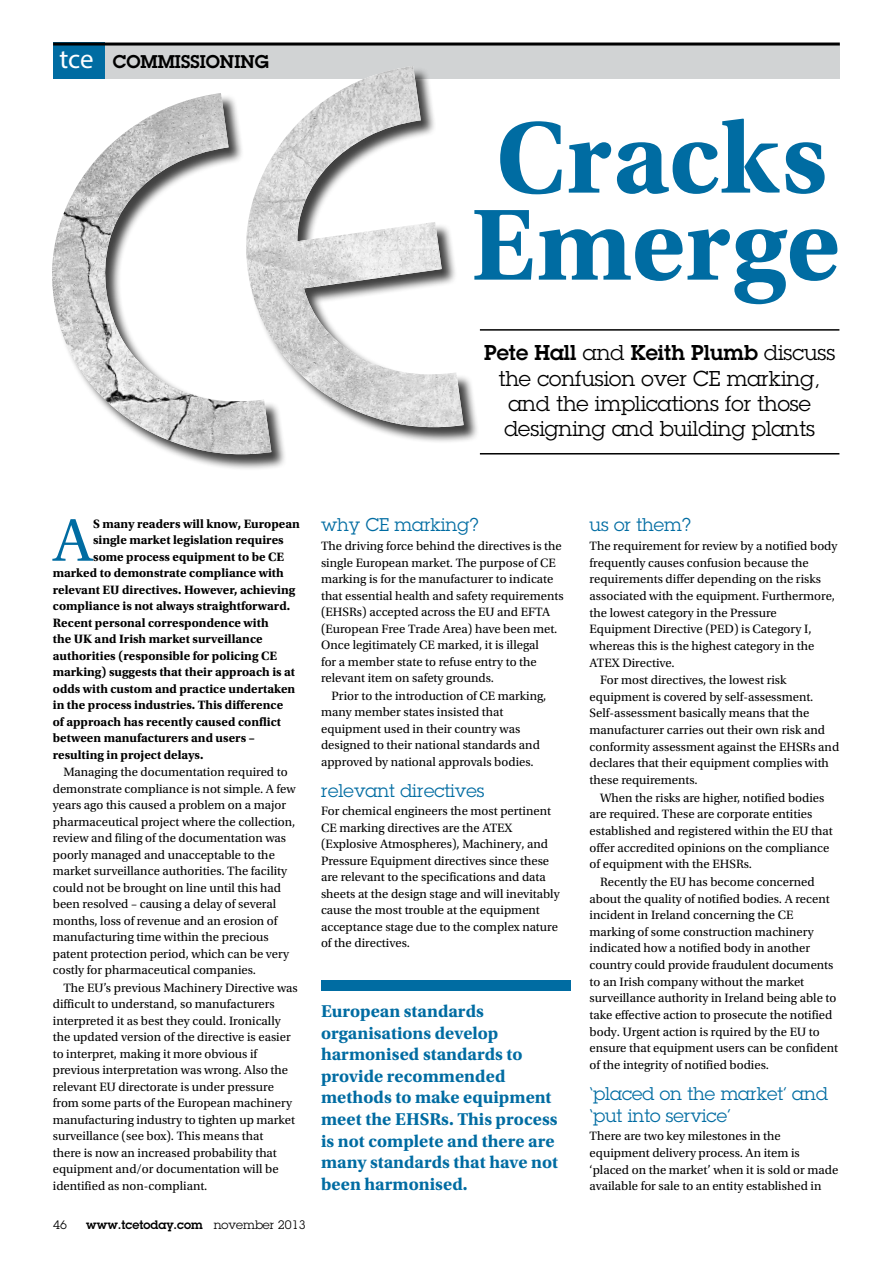
<style>
.page{position:relative;width:893px;height:1263px;background:#fff}
.page>*{position:absolute;margin:0;border:0;box-sizing:border-box;transform-origin:0 0}
.t1{font:700 106.5px/87px "Utopia Std";letter-spacing:.005em;color:#006ca2}
.t2{font:63.3px "Utopia Std";color:#006ca2}
.t3{font:21px/25.2px "Lubalin Graph Std";color:#000;text-align:center}
.t4{font:700 18px/21.6px "Utopia Std";color:#006ca2}
.t5{font:18px/21.8px "Lubalin Graph Std";color:#006ca2}
.t6{font:600 18px "Lubalin Graph Std";color:#000}
.t7{font:12.75px/16.5px "Utopia Std";color:#000}
.t8{font:700 12.75px "Utopia Std";color:#000}
.t9{font:600 12px "Lubalin Graph Std";color:#000}
.t10{font:12px "Lubalin Graph Std";color:#000}
.s1{font-family:"Myriad Pro";font-weight:400;font-size:27px;color:#fff}
.s2{font-weight:600}
.s3{font-weight:400}
</style>
<div class="page">
<div style="left:53px;top:45px;width:787px;height:34px;background:#d1d3d4"></div>
<div style="left:53px;top:43px;width:51px;height:36px;background:#006ca2"></div>
<hr style="left:53px;top:43px;width:787px;height:3px;background:#000">
<div style="left:321px;top:980px;width:250px;height:10px;background:#006ca2"></div>
<hr style="left:480px;top:329px;width:359px;height:2px;background:#000">
<hr style="left:480px;top:453px;width:359px;height:1px;background:#000">
<div style="left:52px;top:67px;width:428px;height:404px;background:#000;opacity:.75"></div>
<img style="left:52px;top:66px;width:412px;height:390px">
<h3 class="t6" style="left:60px;top:50px;width:211px"><span class="s1">tce</span> COMMISSIONING</h3>
<h1 class="t1" style="left:471px;top:115px;width:371px">Cracks<br>Emerge</h1>
<h3 class="t3" style="left:484px;top:340px;width:353px"><span class="s2">Pete Hall</span> and <span class="s2">Keith Plumb</span> discuss the confusion over CE marking, and the implications for those designing and building plants</h3>
<h2 class="t2" style="left:53px;top:506px;width:42px">A</h2>
<p class="t8" style="left:93px;top:516px;width:208px">S many readers will know, European</p>
<p class="t8" style="left:93px;top:533px;width:192px">single market legislation requires</p>
<p class="t8" style="left:93px;top:549px;width:193px">some process equipment to be CE</p>
<p class="t8" style="left:53px;top:566px;width:233px">marked to demonstrate compliance with</p>
<p class="t8" style="left:53px;top:582px;width:244px">relevant EU directives. However, achieving</p>
<p class="t8" style="left:53px;top:599px;width:239px">compliance is not always straightforward.</p>
<p class="t8" style="left:53px;top:615px;width:217px">Recent personal correspondence with</p>
<p class="t8" style="left:53px;top:632px;width:211px">the UK and Irish market surveillance</p>
<p class="t8" style="left:53px;top:648px;width:226px">authorities (responsible for policing CE</p>
<p class="t8" style="left:53px;top:665px;width:244px">marking) suggests that their approach is at</p>
<p class="t8" style="left:53px;top:681px;width:244px">odds with custom and practice undertaken</p>
<p class="t8" style="left:53px;top:698px;width:232px">in the process industries. This difference</p>
<p class="t8" style="left:53px;top:714px;width:230px">of approach has recently caused conflict</p>
<p class="t8" style="left:53px;top:731px;width:203px">between manufacturers and users –</p>
<p class="t8" style="left:53px;top:747px;width:152px">resulting in project delays.</p>
<p class="t7" style="left:53px;top:764px;width:244px;text-indent:11px">Managing the documentation required to demonstrate compliance is not simple. A few years ago this caused a problem on a major pharmaceutical project where the collection, review and filing of the documentation was poorly managed and unacceptable to the market surveillance authorities. The facility could not be brought on line until this had been resolved – causing a delay of several months, loss of revenue and an erosion of manufacturing time within the precious patent protection period, which can be very costly for pharmaceutical companies.</p>
<p class="t7" style="left:53px;top:980px;width:246px;text-indent:11px">The EU’s previous Machinery Directive was difficult to understand, so manufacturers interpreted it as best they could. Ironically the updated version of the directive is easier to interpret, making it more obvious if previous interpretation was wrong. Also the relevant EU directorate is under pressure from some parts of the European machinery manufacturing industry to tighten up market surveillance (see box). This means that<br>there is now an increased probability that equipment and/or documentation will be identified as non-compliant.</p>
<p class="t10" style="left:53px;top:1217px;width:15px">46</p>
<p class="t9" style="left:86px;top:1217px;width:221px">www.tcetoday.com <span class="s3">november 2013</span></p>
<h3 class="t5" style="left:321px;top:514px;width:159px">why CE marking?</h3>
<p class="t7" style="left:321px;top:538px;width:244px">The driving force behind the directives is the single European market. The purpose of CE marking is for the manufacturer to indicate that essential health and safety requirements (EHSRs) accepted across the EU and EFTA (European Free Trade Area) have been met.<br>Once legitimately CE marked, it is illegal<br>for a member state to refuse entry to the relevant item on safety grounds.</p>
<p class="t7" style="left:321px;top:687px;width:227px;text-indent:11px">Prior to the introduction of CE marking, many member states insisted that equipment used in their country was designed to their national standards and approved by national approvals bodies.</p>
<h3 class="t5" style="left:321px;top:779px;width:165px">relevant directives</h3>
<p class="t7" style="left:321px;top:803px;width:240px">For chemical engineers the most pertinent CE marking directives are the ATEX (Explosive Atmospheres), Machinery, and Pressure Equipment directives since these are relevant to the specifications and data sheets at the design stage and will inevitably cause the most trouble at the equipment acceptance stage due to the complex nature of the directives.</p>
<h3 class="t4" style="left:321px;top:1000px;width:239px">European standards organisations develop harmonised standards to provide recommended methods to make equipment meet the EHSRs. This process is not complete and there are many standards that have not been harmonised.</h3>
<h3 class="t5" style="left:590px;top:514px;width:103px">us or them?</h3>
<p class="t7" style="left:590px;top:538px;width:249px">The requirement for review by a notified body</p>
<p class="t7" style="left:590px;top:555px;width:220px">frequently causes confusion because the</p>
<p class="t7" style="left:590px;top:571px;width:233px">requirements differ depending on the risks</p>
<p class="t7" style="left:590px;top:588px;width:247px">associated with the equipment. Furthermore,</p>
<p class="t7" style="left:590px;top:604px;width:189px">the lowest category in the Pressure</p>
<p class="t7" style="left:590px;top:621px;width:223px">Equipment Directive (PED) is Category I,</p>
<p class="t7" style="left:590px;top:638px;width:226px">whereas this is the highest category in the</p>
<p class="t7" style="left:590px;top:654px;width:87px">ATEX Directive.</p>
<p class="t7" style="left:600px;top:672px;width:188px">For most directives, the lowest risk</p>
<p class="t7" style="left:590px;top:689px;width:225px">equipment is covered by self-assessment.</p>
<p class="t7" style="left:590px;top:705px;width:221px">Self-assessment basically means that the</p>
<p class="t7" style="left:590px;top:722px;width:237px">manufacturer carries out their own risk and</p>
<p class="t7" style="left:590px;top:738px;width:251px">conformity assessment against the EHSRs and</p>
<p class="t7" style="left:590px;top:755px;width:241px">declares that their equipment complies with</p>
<p class="t7" style="left:590px;top:772px;width:110px">these requirements.</p>
<p class="t7" style="left:600px;top:789px;width:226px">When the risks are higher, notified bodies</p>
<p class="t7" style="left:590px;top:806px;width:224px">are required. These are corporate entities</p>
<p class="t7" style="left:590px;top:823px;width:245px">established and registered within the EU that</p>
<p class="t7" style="left:590px;top:839px;width:241px">offer accredited opinions on the compliance</p>
<p class="t7" style="left:590px;top:856px;width:164px">of equipment with the EHSRs.</p>
<p class="t7" style="left:600px;top:874px;width:216px">Recently the EU has become concerned</p>
<p class="t7" style="left:590px;top:890px;width:242px">about the quality of notified bodies. A recent</p>
<p class="t7" style="left:590px;top:907px;width:205px">incident in Ireland concerning the CE</p>
<p class="t7" style="left:590px;top:923px;width:226px">marking of some construction machinery</p>
<p class="t7" style="left:590px;top:940px;width:222px">indicated how a notified body in another</p>
<p class="t7" style="left:590px;top:957px;width:245px">country could provide fraudulent documents</p>
<p class="t7" style="left:590px;top:973px;width:216px">to an Irish company without the market</p>
<p class="t7" style="left:590px;top:990px;width:248px">surveillance authority in Ireland being able to</p>
<p class="t7" style="left:590px;top:1007px;width:244px">take effective action to prosecute the notified</p>
<p class="t7" style="left:590px;top:1023px;width:232px">body. Urgent action is rquired by the EU to</p>
<p class="t7" style="left:590px;top:1040px;width:250px">ensure that equipment users can be confident</p>
<p class="t7" style="left:590px;top:1057px;width:181px">of the integrity of notified bodies.</p>
<h3 class="t5" style="left:590px;top:1082px;width:240px">‘placed on the market’ and ‘put into service’</h3>
<p class="t7" style="left:590px;top:1128px;width:250px">There are two key milestones in the equipment delivery process. An item is ‘placed on the market’ when it is sold or made available for sale to an entity established in</p>
</div>
